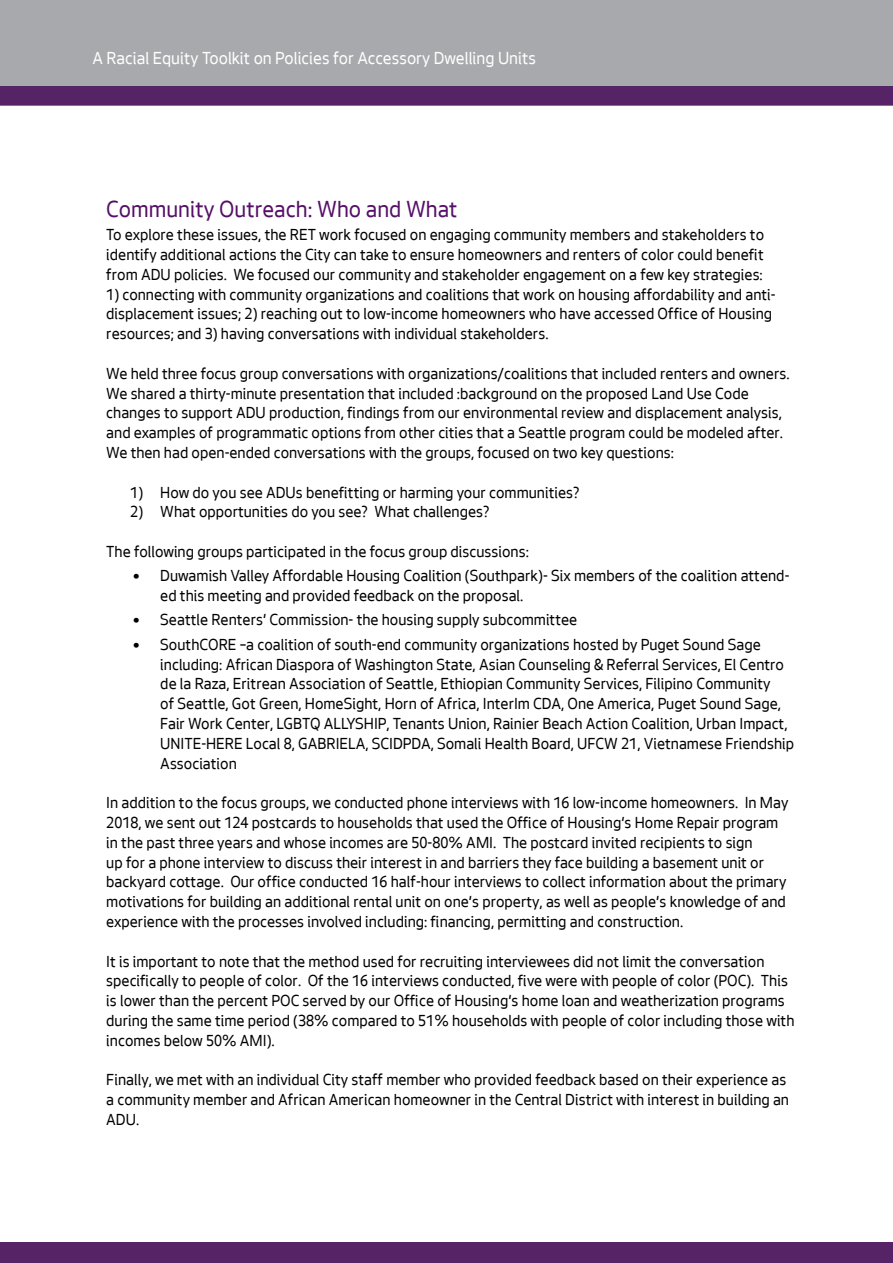
<style>
.page{position:relative;width:893px;height:1263px;background:#fff}
.page>*{position:absolute;margin:0;border:0;box-sizing:border-box;transform-origin:0 0}
.t1{font:24px "Seattle Text";color:#561067}
.t2{font:18px "Seattle Text";color:#fff}
.t3{font:16.5px/19.8px "Seattle Text";color:#000}
</style>
<div class="page">
<div style="left:0;top:1242px;width:893px;height:21px;background:#552366"></div>
<svg style="left:0;top:85px;width:893px;height:21px;background:#5b2c6b"></svg>
<div style="left:0;top:0;width:893px;height:85px;background:#a7a9ac"></div>
<p class="t2" style="left:92px;top:46px;width:445px">A Racial Equity Toolkit on Policies for Accessory Dwelling Units</p>
<h1 class="t1" style="left:106px;top:194px;width:353px">Community Outreach: Who and What</h1>
<p class="t3" style="left:106px;top:224px;width:659px;text-align:justify">To explore these issues, the RET work focused on engaging community members and stakeholders to identify additional actions the City can take to ensure homeowners and renters of color could benefit from ADU policies. We focused our community and stakeholder engagement on a few key strategies:</p>
<p class="t3" style="left:106px;top:284px;width:671px">1) connecting with community organizations and coalitions that work on housing affordability and anti&shy;displacement issues; 2) reaching out to low-income homeowners who have accessed Office of Housing resources; and 3) having conversations with individual stakeholders.</p>
<p class="t3" style="left:106px;top:363px;width:685px">We held three focus group conversations with organizations/coalitions that included renters and owners.<br>We shared a thirty-minute presentation that included :background on the proposed Land Use Code changes to support ADU production, findings from our environmental review and displacement analysis, and examples of programmatic options from other cities that a Seattle program could be modeled after.<br>We then had open-ended conversations with the groups, focused on two key questions:</p>
<p class="t3" style="left:130px;top:482px;width:451px">1) How do you see ADUs benefitting or harming your communities?</p>
<p class="t3" style="left:130px;top:502px;width:361px">2) What opportunities do you see? What challenges?</p>
<p class="t3" style="left:106px;top:541px;width:424px">The following groups participated in the focus group discussions:</p>
<p class="t3" style="left:160px;top:565px;width:631px;text-indent:-27px">• Duwamish Valley Affordable Housing Coalition (Southpark)- Six members of the coalition attend&shy;ed this meeting and provided feedback on the proposal.</p>
<p class="t3" style="left:133px;top:610px;width:445px">• Seattle Renters’ Commission- the housing supply subcommittee</p>
<p class="t3" style="left:160px;top:634px;width:635px;text-indent:-27px">• SouthCORE –a coalition of south-end community organizations hosted by Puget Sound Sage including: African Diaspora of Washington State, Asian Counseling &amp; Referral Services, El Centro de la Raza, Eritrean Association of Seattle, Ethiopian Community Services, Filipino Community<br>of Seattle, Got Green, HomeSight, Horn of Africa, InterIm CDA, One America, Puget Sound Sage, Fair Work Center, LGBTQ ALLYSHIP, Tenants Union, Rainier Beach Action Coalition, Urban Impact, UNITE-HERE Local 8, GABRIELA, SCIDPDA, Somali Health Board, UFCW 21, Vietnamese Friendship Association</p>
<p class="t3" style="left:106px;top:792px;width:684px">In addition to the focus groups, we conducted phone interviews with 16 low-income homeowners. In May 2018, we sent out 124 postcards to households that used the Office of Housing’s Home Repair program in the past three years and whose incomes are 50-80% AMI. The postcard invited recipients to sign<br>up for a phone interview to discuss their interest in and barriers they face building a basement unit or backyard cottage. Our office conducted 16 half-hour interviews to collect information about the primary motivations for building an additional rental unit on one’s property, as well as people’s knowledge of and experience with the processes involved including: financing, permitting and construction.</p>
<p class="t3" style="left:106px;top:951px;width:690px">It is important to note that the method used for recruiting interviewees did not limit the conversation specifically to people of color. Of the 16 interviews conducted, five were with people of color (POC). This is lower than the percent POC served by our Office of Housing’s home loan and weatherization programs during the same time period (38% compared to 51% households with people of color including those with incomes below 50% AMI).</p>
<p class="t3" style="left:106px;top:1069px;width:684px">Finally, we met with an individual City staff member who provided feedback based on their experience as a community member and African American homeowner in the Central District with interest in building an<br>ADU.</p>
</div>
